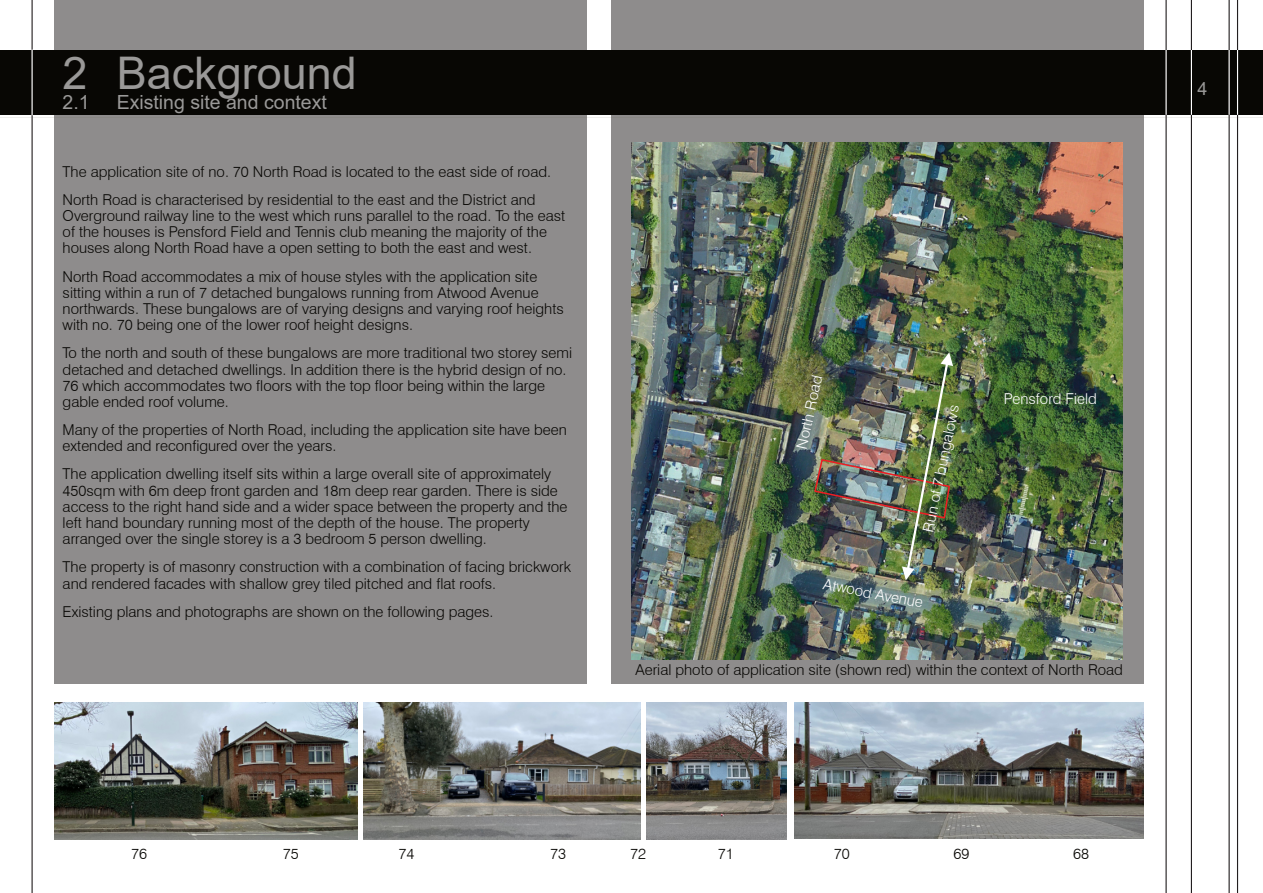
<style>
.page{position:relative;width:1263px;height:893px;background:#fff}
.page>*{position:absolute;margin:0;border:0;box-sizing:border-box;transform-origin:0 0}
.t1{font:45px "Arial";color:#9a9998}
.t2{font:19.5px "Arial";color:#9a9998}
.t3{font:18px "Arial";color:#9a9998}
.t4{font:300 15px/16.2px "Swiss 721 BT";color:#080704}
.t5{font:300 15px "Swiss 721 BT";color:#fff}
</style>
<div class="page">
<div style="left:54px;top:0;width:533px;height:684px;background:#8e8c8c"></div>
<div style="left:611px;top:0;width:532px;height:684px;background:#8e8c8c"></div>
<div style="left:0;top:50px;width:1263px;height:65px;background:#080704"></div>
<hr style="left:32px;top:0;width:1px;height:893px;background:#231f20">
<hr style="left:1165px;top:0;width:2px;height:893px;background:#231f20">
<hr style="left:1191px;top:0;width:1px;height:893px;background:#231f20">
<hr style="left:1228px;top:0;width:2px;height:893px;background:#231f20">
<hr style="left:1237px;top:0;width:1px;height:893px;background:#231f20">
<hr style="left:1165px;top:50px;width:2px;height:65px;background:#fff">
<hr style="left:1191px;top:50px;width:1px;height:65px;background:#fff">
<hr style="left:1228px;top:50px;width:2px;height:65px;background:#fff">
<hr style="left:1237px;top:50px;width:1px;height:65px;background:#fff">
<hr style="left:32px;top:50px;width:1px;height:65px;background:#fff">
<hr style="left:0;top:117px;width:1263px;height:1px;background:#655942;opacity:.1">
<img style="left:631px;top:142px;width:492px;height:518px">
<img style="left:813px;top:352px;width:140px;height:228px">
<img style="left:54px;top:703px;width:303px;height:136px">
<img style="left:794px;top:702px;width:349px;height:136px">
<img style="left:646px;top:703px;width:141px;height:136px">
<img style="left:364px;top:703px;width:276px;height:136px">
<h1 class="t1" style="left:63px;top:56px;width:296px">2 Background</h1>
<h2 class="t2" style="left:63px;top:95px;width:29px">2.1</h2>
<h2 class="t2" style="left:117px;top:95px;width:212px">Existing site and context</h2>
<p class="t4" style="left:63px;top:159px;width:490px;line-height:28.2px">The application site of no. 70 North Road is located to the east side of road.<br>North Road is characterised by residential to the east and the District and</p>
<p class="t4" style="left:63px;top:209px;width:504px">Overground railway line to the west which runs parallel to the road. To the east of the houses is Pensford Field and Tennis club meaning the majority of the houses along North Road have a open setting to both the east and west.</p>
<p class="t4" style="left:63px;top:270px;width:503px">North Road accommodates a mix of house styles with the application site sitting within a run of 7 detached bungalows running from Atwood Avenue northwards. These bungalows are of varying designs and varying roof heights with no. 70 being one of the lower roof height designs.</p>
<p class="t4" style="left:63px;top:346px;width:511px">To the north and south of these bungalows are more traditional two storey semi detached and detached dwellings. In addition there is the hybrid design of no.<br>76 which accommodates two floors with the top floor being within the large gable ended roof volume.</p>
<p class="t4" style="left:63px;top:423px;width:506px">Many of the properties of North Road, including the application site have been extended and reconfigured over the years.</p>
<p class="t4" style="left:63px;top:467px;width:506px">The application dwelling itself sits within a large overall site of approximately 450sqm with 6m deep front garden and 18m deep rear garden. There is side access to the right hand side and a wider space between the property and the left hand boundary running most of the depth of the house. The property arranged over the single storey is a 3 bedroom 5 person dwelling.</p>
<p class="t4" style="left:63px;top:560px;width:510px">The property is of masonry construction with a combination of facing brickwork and rendered facades with shallow grey tiled pitched and flat roofs.</p>
<p class="t4" style="left:63px;top:605px;width:432px">Existing plans and photographs are shown on the following pages.</p>
<p class="t5" style="left:795px;top:447px;width:76px;rotate:-78deg">North Road</p>
<p class="t5" style="left:922px;top:530px;width:131px;rotate:-78deg">Run of 7 bungalows</p>
<p class="t5" style="left:825px;top:578px;width:103px;rotate:11deg">Atwood Avenue</p>
<p class="t5" style="left:1004px;top:392px;width:95px">Pensford Field</p>
<p class="t4" style="left:635px;top:663px;width:489px">Aerial photo of application site (shown red) within the context of North Road</p>
<p class="t4" style="left:131px;top:847px;width:17px">76</p>
<p class="t4" style="left:283px;top:847px;width:17px">75</p>
<p class="t4" style="left:399px;top:847px;width:17px">74</p>
<p class="t4" style="left:550px;top:847px;width:17px">73</p>
<p class="t4" style="left:630px;top:847px;width:17px">72</p>
<p class="t4" style="left:718px;top:847px;width:17px">71</p>
<p class="t4" style="left:834px;top:847px;width:17px">70</p>
<p class="t4" style="left:953px;top:847px;width:17px">69</p>
<p class="t4" style="left:1073px;top:847px;width:17px">68</p>
<p class="t3" style="left:1197px;top:82px;width:12px">4</p>
</div>
